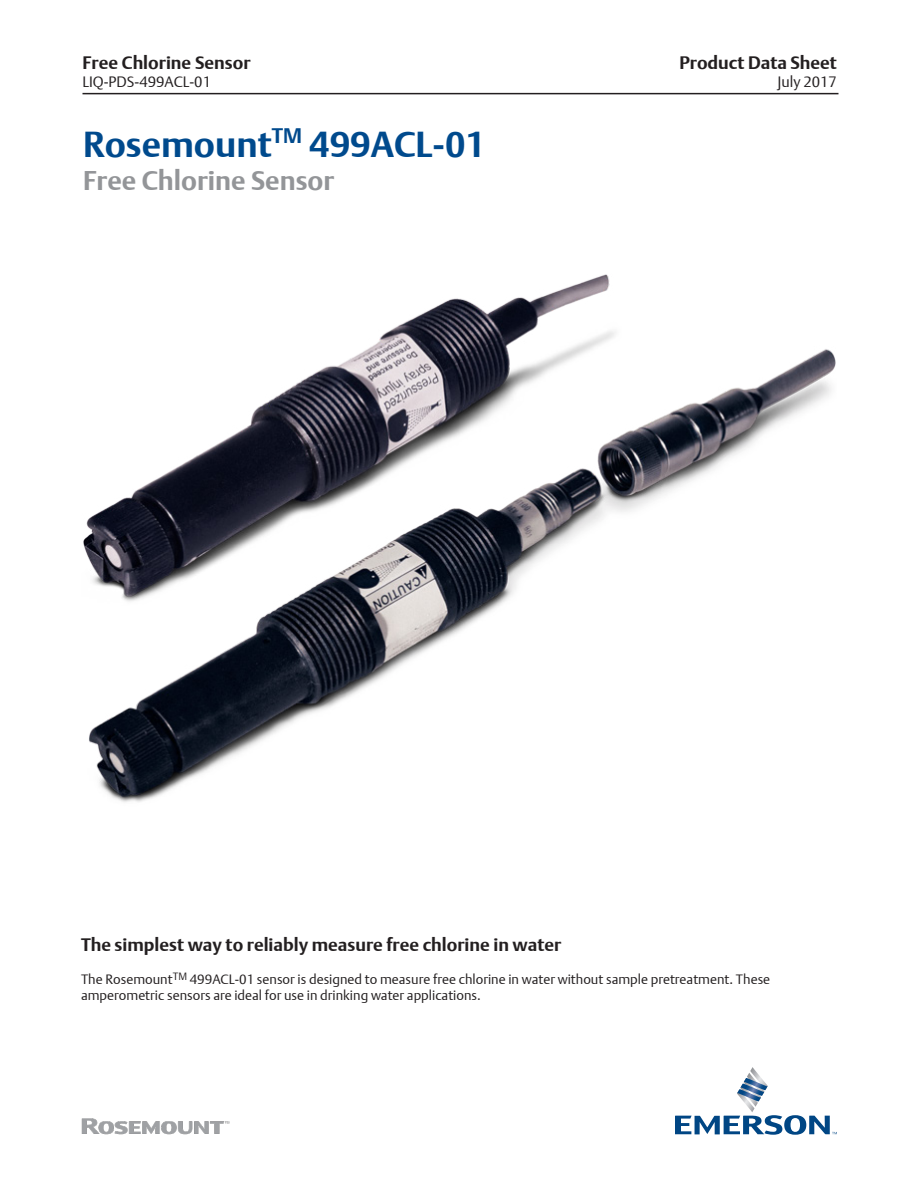
<style>
.page{position:relative;width:918px;height:1188px;background:#fff}
.page>*{position:absolute;margin:0;border:0;box-sizing:border-box;transform-origin:0 0}
.t1{font:700 36px "DTL Argo T";color:#004a8d}
.t2{font:700 27px "DTL Argo T";color:#939598}
.t3{font:700 18px "DTL Argo T";color:#231f20}
.t4{font:15px "DTL Argo T Light";color:#231f20}
.t5{font:13.5px/16.2px "DTL Argo T Light";color:#231f20}
</style>
<div class="page">
<img style="left:81px;top:1118px;width:149px;height:17px">
<hr style="left:82px;top:93px;width:756px;height:1px;background:#231f20">
<svg style="left:675px;top:1067px;width:162px;height:68px"></svg>
<img style="left:83px;top:274px;width:753px;height:528px">
<p class="t3" style="left:82px;top:52px;width:170px">Free Chlorine Sensor</p>
<p class="t4" style="left:82px;top:73px;width:130px">LIQ-PDS-499ACL-01</p>
<p class="t1" style="left:83px;top:123px;width:404px">Rosemount<sup>TM</sup> 499ACL-01</p>
<p class="t2" style="left:83px;top:165px;width:253px">Free Chlorine Sensor</p>
<p class="t3" style="left:679px;top:52px;width:159px">Product Data Sheet</p>
<p class="t4" style="left:778px;top:73px;width:61px">July 2017</p>
<p class="t3" style="left:81px;top:934px;width:482px">The simplest way to reliably measure free chlorine in water</p>
<p class="t5" style="left:81px;top:971px;width:691px">The Rosemount<sup>TM</sup> 499ACL-01 sensor is designed to measure free chlorine in water without sample pretreatment. These amperometric sensors are ideal for use in drinking water applications.</p>
</div>
